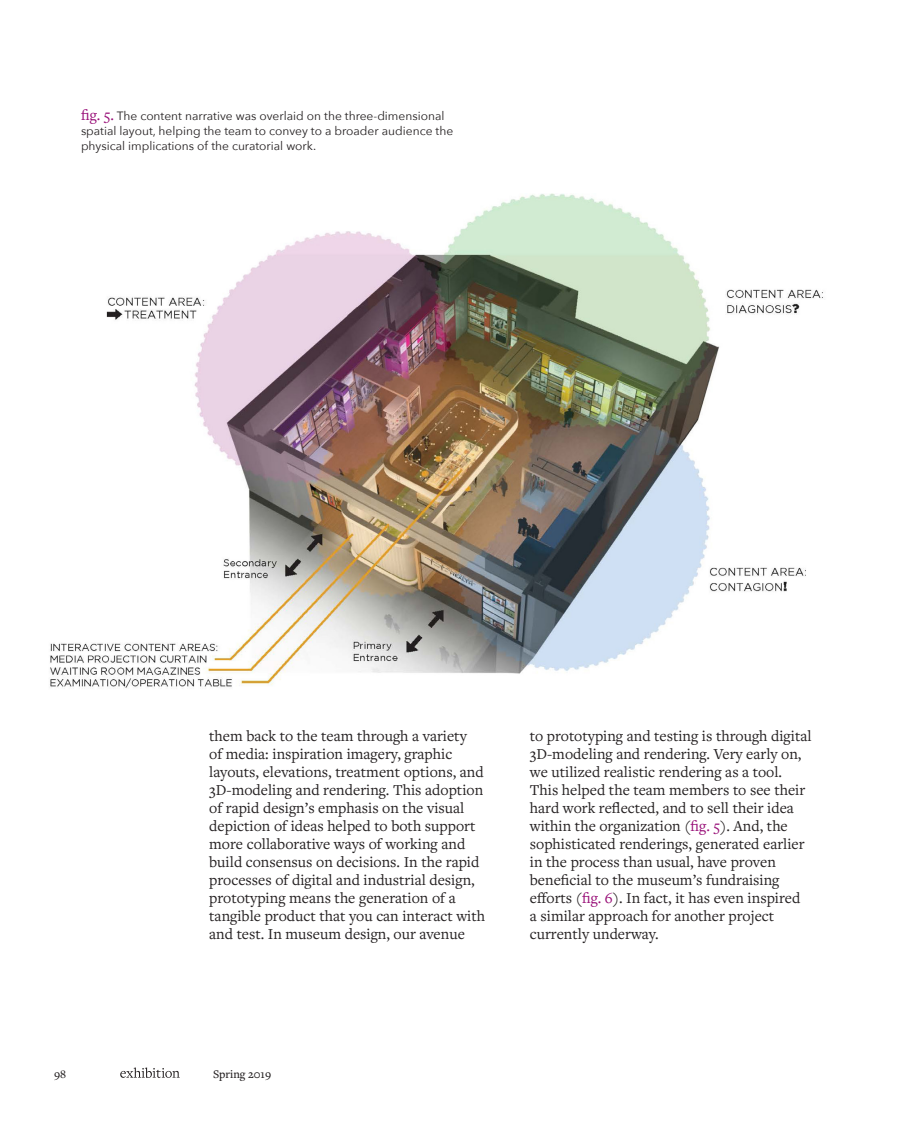
<style>
.page{position:relative;width:918px;height:1134px;background:#fff}
.page>*{position:absolute;margin:0;border:0;box-sizing:border-box;transform-origin:0 0}
.t1{font:15.75px/18px "Freight Text Pro";color:#231f20}
.Article_-_Captions{font:12px/15px "Avenir Next";color:#231f20}
.t2{font:500 12px "Freight Text Pro";color:#231f20}
.s1{font-family:"Freight Text Pro";font-size:15.75px;color:#970c76}
.s2{color:#970c76}
</style>
<div class="page">
<svg style="left:120px;top:1067px;width:60px;height:11px"></svg>
<img style="left:50px;top:193px;width:773px;height:496px">
<p class="Article_-_Captions" style="left:81px;top:108px;width:374px"><span class="s1">fig. 5.</span> The content narrative was overlaid on the three-dimensional spatial layout, helping the team to convey to a broader audience the physical implications of the curatorial work.</p>
<p class="t1" style="left:209px;top:726px;width:277px">them back to the team through a variety<br>of media: inspiration imagery, graphic layouts, elevations, treatment options, and 3D-modeling and rendering. This adoption of rapid design’s emphasis on the visual depiction of ideas helped to both support more collaborative ways of working and build consensus on decisions. In the rapid processes of digital and industrial design, prototyping means the generation of a tangible product that you can interact with and test. In museum design, our avenue</p>
<p class="t1" style="left:530px;top:726px;width:283px">to prototyping and testing is through digital 3D-modeling and rendering. Very early on, we utilized realistic rendering as a tool.<br>This helped the team members to see their hard work reflected, and to sell their idea within the organization (<span class="s2">fig. 5</span>). And, the sophisticated renderings, generated earlier in the process than usual, have proven beneficial to the museum’s fundraising efforts (<span class="s2">fig. 6</span>). In fact, it has even inspired<br>a similar approach for another project currently underway.</p>
<p class="t2" style="left:54px;top:1066px;width:14px">98</p>
<p class="t2" style="left:213px;top:1066px;width:60px">Spring 2019</p>
</div>
